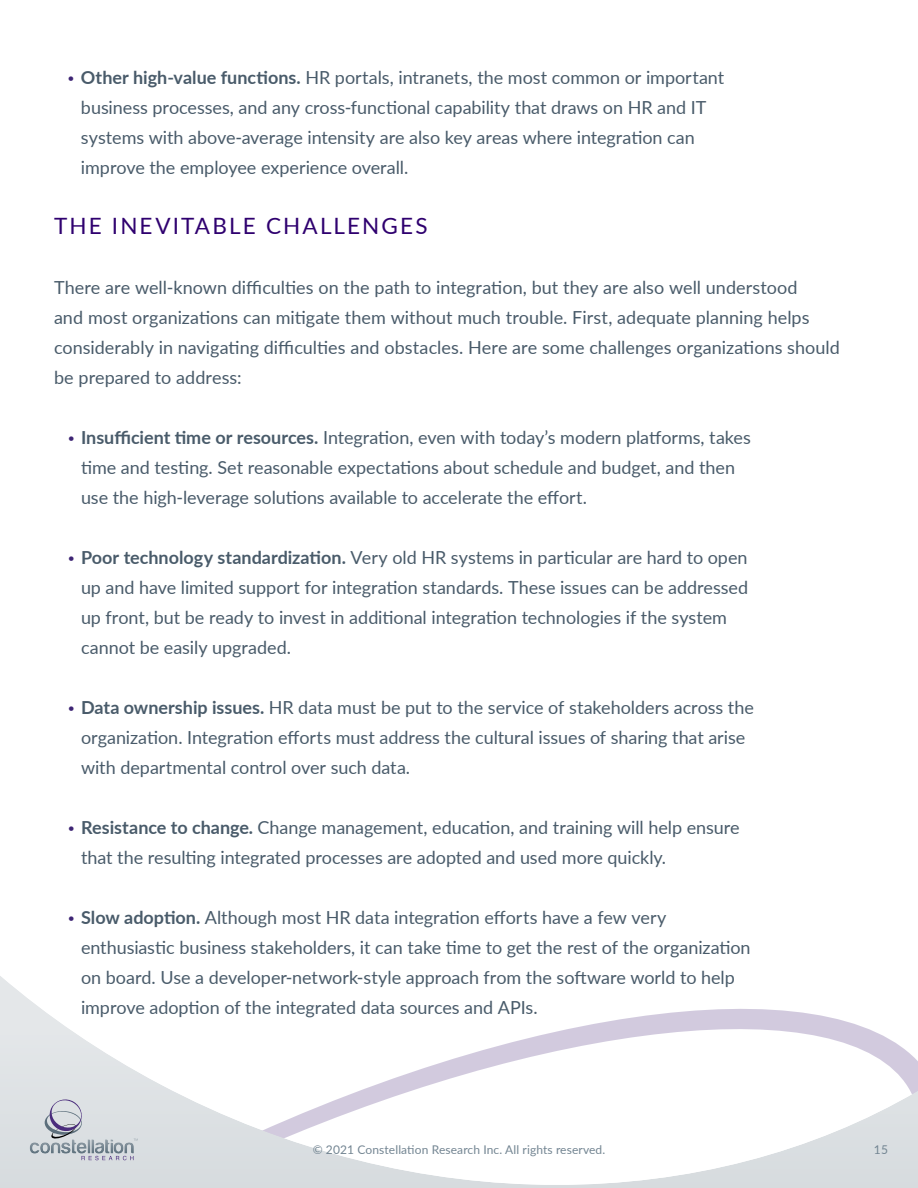
<style>
.page{position:relative;width:918px;height:1188px;background:#fff}
.page>*{position:absolute;margin:0;border:0;box-sizing:border-box;transform-origin:0 0}
.t1{font:22.5px "Lato";letter-spacing:.095em;color:#2f006f}
.t2{font:18px/30px "Lato";color:#495b6a}
.t3{font:12px "Lato";letter-spacing:.01em;color:#738592}
.s1{font-weight:100;color:#3d2474}
.s2{font-weight:700}
</style>
<div class="page">
<svg style="left:0;top:976px;width:918px;height:212px"></svg>
<svg style="left:30px;top:1099px;width:108px;height:61px"></svg>
<p class="t2" style="left:81px;top:62px;width:645px;text-indent:-15px"><span class="s1">•</span> <span class="s2">Other high-value functions.</span> HR portals, intranets, the most common or important business processes, and any cross-functional capability that draws on HR and IT systems with above-average intensity are also key areas where integration can improve the employee experience overall.</p>
<p class="t1" style="left:54px;top:210px;width:375px">THE INEVITABLE CHALLENGES</p>
<p class="t2" style="left:54px;top:272px;width:787px">There are well-known difficulties on the path to integration, but they are also well understood<br>and most organizations can mitigate them without much trouble. First, adequate planning helps considerably in navigating difficulties and obstacles. Here are some challenges organizations should be prepared to address:</p>
<p class="t2" style="left:81px;top:422px;width:671px;text-indent:-15px"><span class="s1">•</span> <span class="s2">Insufficient time or resources.</span> Integration, even with today’s modern platforms, takes time and testing. Set reasonable expectations about schedule and budget, and then use the high-leverage solutions available to accelerate the effort.</p>
<p class="t2" style="left:81px;top:542px;width:669px;text-indent:-15px"><span class="s1">•</span> <span class="s2">Poor technology standardization.</span> Very old HR systems in particular are hard to open up and have limited support for integration standards. These issues can be addressed up front, but be ready to invest in additional integration technologies if the system cannot be easily upgraded.</p>
<p class="t2" style="left:81px;top:692px;width:674px;text-indent:-15px"><span class="s1">•</span> <span class="s2">Data ownership issues.</span> HR data must be put to the service of stakeholders across the organization. Integration efforts must address the cultural issues of sharing that arise with departmental control over such data.</p>
<p class="t2" style="left:81px;top:812px;width:660px;text-indent:-15px"><span class="s1">•</span> <span class="s2">Resistance to change .</span> Change management, education, and training will help ensure that the resulting integrated processes are adopted and used more quickly.</p>
<p class="t2" style="left:81px;top:902px;width:671px;text-indent:-15px"><span class="s1">•</span> <span class="s2">Slow adoption.</span> Although most HR data integration efforts have a few very enthusiastic business stakeholders, it can take time to get the rest of the organization on board. Use a developer-network-style approach from the software world to help improve adoption of the integrated data sources and APIs.</p>
<p class="t3" style="left:313px;top:1141px;width:294px">© 2021 Constellation Research Inc. All rights reserved.</p>
<p class="t3" style="left:874px;top:1145px;width:16px">15</p>
</div>
